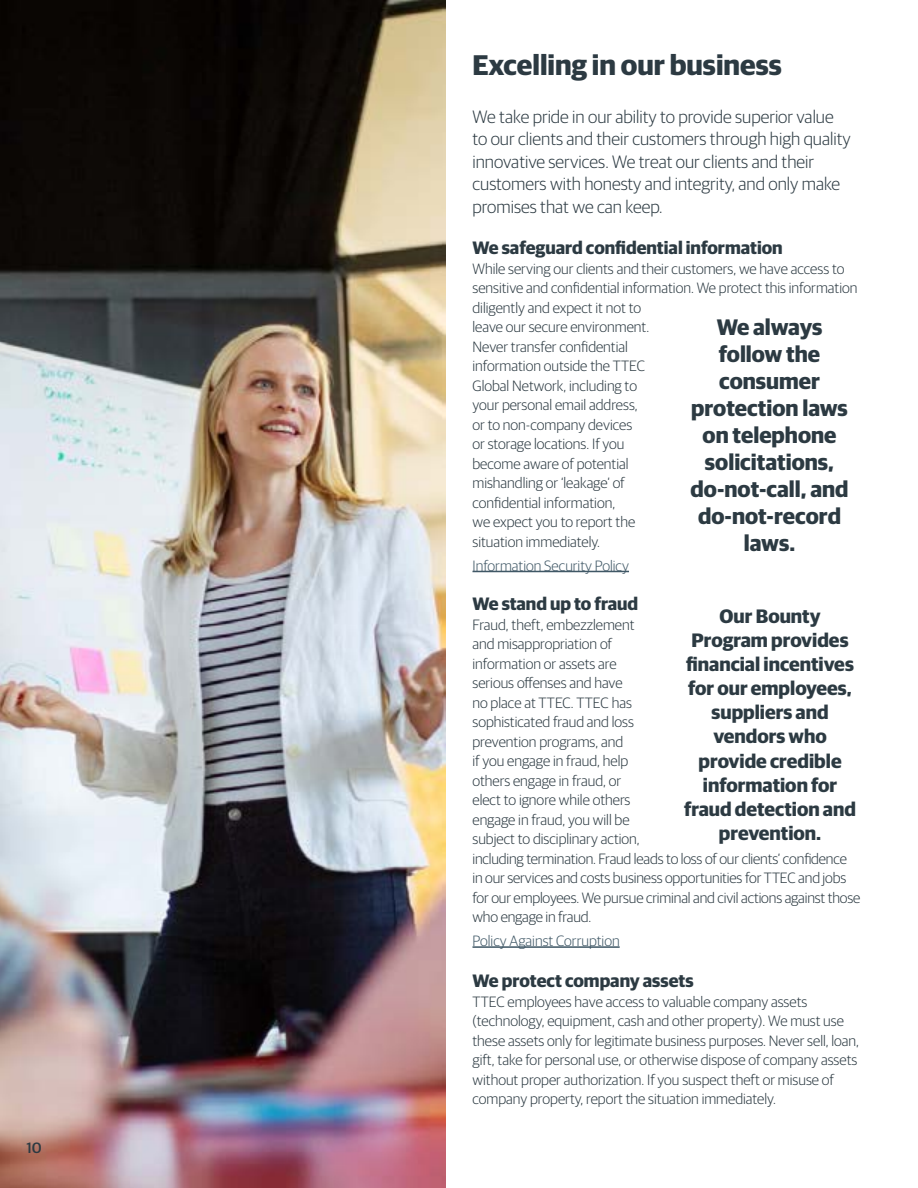
<style>
.page{position:relative;width:918px;height:1188px;background:#fff}
.page>*{position:absolute;margin:0;border:0;box-sizing:border-box;transform-origin:0 0}
.t1{font:700 28.5px "Guardian Sans";color:#2c3a42}
.t2{font:700 22.5px/27px "Guardian Sans";color:#2c3a42;text-align:center}
.t3{font:700 19.5px/24px "Guardian Sans";color:#2c3a42;text-align:center}
.t4{font:300 18px/22.5px "Guardian Sans";color:#2c3a42}
.t5{font:700 18px "Guardian Sans";color:#2c3a42}
.t6{font:300 15px/19.5px "Guardian Sans";color:#2c3a42}
.t7{font:300 15px "Guardian Sans";color:#405866}
.t8{font:500 15px "Guardian Sans";color:#2c3a42}
</style>
<div class="page">
<img style="left:0;top:0;width:446px;height:1188px">
<hr style="left:472px;top:571px;width:157px;height:1px;background:#405866">
<hr style="left:472px;top:946px;width:148px;height:2px;background:#405866">
<p class="t8" style="left:27px;top:1137px;width:17px">10</p>
<h1 class="t1" style="left:472px;top:44px;width:311px">Excelling in our business</h1>
<p class="t4" style="left:472px;top:104px;width:380px">We take pride in our ability to provide superior value to our clients and their customers through high quality innovative services. We treat our clients and their customers with honesty and integrity, and only make promises that we can keep.</p>
<p class="t5" style="left:472px;top:234px;width:312px">We safeguard confidential information</p>
<p class="t6" style="left:472px;top:258px;width:386px">While serving our clients and their customers, we have access to sensitive and confidential information. We protect this information diligently and expect it not to<br>leave our secure environment.<br>Never transfer confidential<br>information outside the TTEC<br>Global Network, including to<br>your personal email address,<br>or to non-company devices<br>or storage locations. If you<br>become aware of potential<br>mishandling or ‘leakage’ of<br>confidential information,<br>we expect you to report the<br>situation immediately.</p>
<p class="t7" style="left:472px;top:555px;width:158px">Information Security Policy</p>
<p class="t5" style="left:472px;top:591px;width:167px">We stand up to fraud</p>
<p class="t6" style="left:472px;top:614px;width:389px">Fraud, theft, embezzlement<br>and misappropriation of<br>information or assets are<br>serious offenses and have<br>no place at TTEC. TTEC has<br>sophisticated fraud and loss<br>prevention programs, and<br>if you engage in fraud, help<br>others engage in fraud, or<br>elect to ignore while others<br>engage in fraud, you will be<br>subject to disciplinary action,<br>including termination. Fraud leads to loss of our clients’ confidence in our services and costs business opportunities for TTEC and jobs for our employees. We pursue criminal and civil actions against those who engage in fraud.</p>
<p class="t7" style="left:472px;top:931px;width:149px">Policy Against Corruption</p>
<p class="t5" style="left:472px;top:968px;width:223px">We protect company assets</p>
<p class="t6" style="left:472px;top:991px;width:388px">TTEC employees have access to valuable company assets (technology, equipment, cash and other property). We must use these assets only for legitimate business purposes. Never sell, loan, gift, take for personal use, or otherwise dispose of company assets without proper authorization. If you suspect theft or misuse of company property, report the situation immediately.</p>
<h2 class="t2" style="left:691px;top:312px;width:159px">We always follow the consumer protection laws on telephone solicitations, do-not-call, and do-not-record laws.</h2>
<h3 class="t3" style="left:684px;top:603px;width:173px">Our Bounty<br>Program provides financial incentives for our employees, suppliers and vendors who provide credible information for fraud detection and prevention.</h3>
</div>
